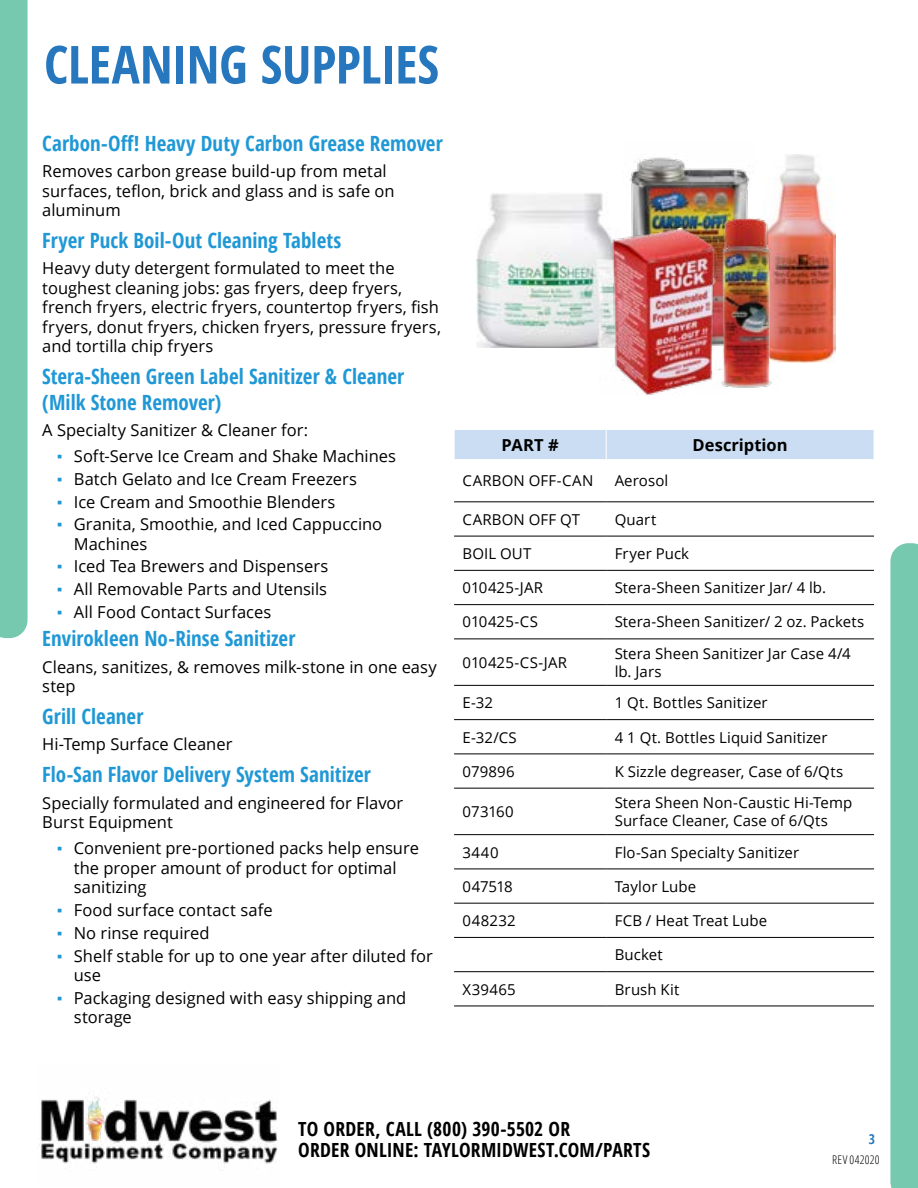
<style>
.page{position:relative;width:918px;height:1188px;background:#fff}
.page>*{position:absolute;margin:0;border:0;box-sizing:border-box;transform-origin:0 0}
.t1{font:700 52.5px "Open Sans Condensed";letter-spacing:-.01em;color:#2677bd}
.t2{font:700 21px/25.2px "Open Sans Condensed";letter-spacing:.005em;color:#2098d5}
.t3{font:700 19.5px/21px "Open Sans Condensed";letter-spacing:.01em;color:#000}
.t4{font:16.5px/19.5px "Open Sans";color:#000}
.t5{font:700 16.5px "Open Sans";color:#000}
.t6{font:15px/18px "Open Sans";letter-spacing:.005em;color:#000}
.t7{font:700 13.5px "Open Sans Condensed";color:#2677bd}
.t8{font:300 12px "Open Sans Condensed";letter-spacing:.02em;color:#000}
.s1{font-family:"Tahoma";color:#2098d5}
</style>
<div class="page">
<img style="left:39px;top:1097px;width:239px;height:67px">
<div style="left:0;top:0;width:28px;height:638px;background:#76c8af"></div>
<svg style="left:890px;top:543px;width:28px;height:645px;background:#7fcbb4"></svg>
<hr style="left:454px;top:502px;width:152px;height:1px;background:#000">
<hr style="left:606px;top:502px;width:268px;height:1px;background:#000">
<hr style="left:454px;top:536px;width:152px;height:1px;background:#000">
<hr style="left:606px;top:536px;width:268px;height:1px;background:#000">
<hr style="left:454px;top:570px;width:152px;height:1px;background:#000">
<hr style="left:606px;top:570px;width:268px;height:1px;background:#000">
<hr style="left:454px;top:604px;width:152px;height:1px;background:#000">
<hr style="left:606px;top:604px;width:268px;height:1px;background:#000">
<hr style="left:454px;top:639px;width:152px;height:1px;background:#000">
<hr style="left:606px;top:639px;width:268px;height:1px;background:#000">
<hr style="left:454px;top:685px;width:152px;height:1px;background:#000">
<hr style="left:606px;top:685px;width:268px;height:1px;background:#000">
<hr style="left:454px;top:719px;width:152px;height:1px;background:#000">
<hr style="left:606px;top:719px;width:268px;height:1px;background:#000">
<hr style="left:454px;top:754px;width:152px;height:1px;background:#000">
<hr style="left:606px;top:754px;width:268px;height:1px;background:#000">
<hr style="left:454px;top:788px;width:152px;height:1px;background:#000">
<hr style="left:606px;top:788px;width:268px;height:1px;background:#000">
<div style="left:454px;top:430px;width:420px;height:29px;background:#caddf2"></div>
<hr style="left:454px;top:834px;width:152px;height:1px;background:#000">
<hr style="left:606px;top:834px;width:268px;height:1px;background:#000">
<hr style="left:454px;top:869px;width:152px;height:1px;background:#000">
<hr style="left:606px;top:869px;width:268px;height:1px;background:#000">
<hr style="left:454px;top:903px;width:152px;height:1px;background:#000">
<hr style="left:606px;top:903px;width:268px;height:1px;background:#000">
<hr style="left:454px;top:937px;width:152px;height:1px;background:#000">
<hr style="left:606px;top:937px;width:268px;height:1px;background:#000">
<hr style="left:454px;top:971px;width:152px;height:1px;background:#000">
<hr style="left:606px;top:971px;width:268px;height:1px;background:#000">
<hr style="left:454px;top:1006px;width:152px;height:1px;background:#000">
<hr style="left:606px;top:1006px;width:268px;height:1px;background:#000">
<img style="left:476px;top:193px;width:129px;height:154px">
<img style="left:775px;top:155px;width:60px;height:207px">
<img style="left:630px;top:157px;width:120px;height:72px">
<img style="left:599px;top:229px;width:83px;height:167px">
<img style="left:673px;top:216px;width:107px;height:171px">
<h1 class="t1" style="left:44px;top:28px;width:397px">CLEANING SUPPLIES</h1>
<p class="t2" style="left:42px;top:130px;width:402px">Carbon-Off! Heavy Duty Carbon Grease Remover</p>
<p class="t4" style="left:42px;top:161px;width:354px">Removes carbon grease build-up from metal surfaces, teflon, brick and glass and is safe on aluminum</p>
<p class="t2" style="left:42px;top:227px;width:300px">Fryer Puck Boil-Out Cleaning Tablets</p>
<p class="t4" style="left:42px;top:258px;width:400px">Heavy duty detergent formulated to meet the toughest cleaning jobs: gas fryers, deep fryers, french fryers, electric fryers, countertop fryers, fish fryers, donut fryers, chicken fryers, pressure fryers, and tortilla chip fryers</p>
<p class="t2" style="left:42px;top:364px;width:364px">Stera-Sheen Green Label Sanitizer &amp; Cleaner (Milk Stone Remover)</p>
<p class="t4" style="left:42px;top:420px;width:267px">A Specialty Sanitizer &amp; Cleaner for:</p>
<p class="t4" style="left:57px;top:446px;width:341px"><span class="s1">▪</span> Soft-Serve Ice Cream and Shake Machines</p>
<p class="t4" style="left:57px;top:469px;width:302px"><span class="s1">▪</span> Batch Gelato and Ice Cream Freezers</p>
<p class="t4" style="left:57px;top:491px;width:280px"><span class="s1">▪</span> Ice Cream and Smoothie Blenders</p>
<p class="t4" style="left:74px;top:514px;width:310px;text-indent:-17px"><span class="s1">▪</span> Granita, Smoothie, and Iced Cappuccino<br>Machines</p>
<p class="t4" style="left:57px;top:556px;width:273px"><span class="s1">▪</span> Iced Tea Brewers and Dispensers</p>
<p class="t4" style="left:57px;top:579px;width:272px"><span class="s1">▪</span> All Removable Parts and Utensils</p>
<p class="t4" style="left:57px;top:602px;width:216px"><span class="s1">▪</span> All Food Contact Surfaces</p>
<p class="t2" style="left:42px;top:626px;width:255px">Envirokleen No-Rinse Sanitizer</p>
<p class="t4" style="left:42px;top:657px;width:396px">Cleans, sanitizes, &amp; removes milk-stone in one easy step</p>
<p class="t2" style="left:42px;top:703px;width:103px">Grill Cleaner</p>
<p class="t4" style="left:42px;top:734px;width:192px">Hi-Temp Surface Cleaner</p>
<p class="t2" style="left:42px;top:762px;width:330px">Flo-San Flavor Delivery System Sanitizer</p>
<p class="t4" style="left:42px;top:792px;width:363px">Specially formulated and engineered for Flavor<br>Burst Equipment</p>
<p class="t4" style="left:74px;top:838px;width:347px;text-indent:-17px"><span class="s1">▪</span> Convenient pre-portioned packs help ensure the proper amount of product for optimal sanitizing</p>
<p class="t4" style="left:57px;top:900px;width:217px"><span class="s1">▪</span> Food surface contact safe</p>
<p class="t4" style="left:57px;top:923px;width:154px"><span class="s1">▪</span> No rinse required</p>
<p class="t4" style="left:74px;top:945px;width:360px;text-indent:-17px"><span class="s1">▪</span> Shelf stable for up to one year after diluted for use</p>
<p class="t4" style="left:74px;top:988px;width:334px;text-indent:-17px"><span class="s1">▪</span> Packaging designed with easy shipping and storage</p>
<p class="t5" style="left:502px;top:433px;width:59px">PART #</p>
<p class="t5" style="left:693px;top:433px;width:97px">Description</p>
<p class="t6" style="left:463px;top:471px;width:132px">CARBON OFF-CAN</p>
<p class="t6" style="left:615px;top:471px;width:55px">Aerosol</p>
<p class="t6" style="left:463px;top:510px;width:119px">CARBON OFF QT</p>
<p class="t6" style="left:615px;top:510px;width:43px">Quart</p>
<p class="t6" style="left:463px;top:544px;width:70px">BOIL OUT</p>
<p class="t6" style="left:615px;top:544px;width:76px">Fryer Puck</p>
<p class="t6" style="left:463px;top:578px;width:82px">010425-JAR</p>
<p class="t6" style="left:615px;top:578px;width:213px">Stera-Sheen Sanitizer Jar/ 4 lb.</p>
<p class="t6" style="left:463px;top:613px;width:77px">010425-CS</p>
<p class="t6" style="left:615px;top:613px;width:251px">Stera-Sheen Sanitizer/ 2 oz. Packets</p>
<p class="t6" style="left:463px;top:653px;width:106px">010425-CS-JAR</p>
<p class="t6" style="left:615px;top:644px;width:238px">Stera Sheen Sanitizer Jar Case 4/4 lb. Jars</p>
<p class="t6" style="left:463px;top:693px;width:32px">E-32</p>
<p class="t6" style="left:615px;top:693px;width:155px">1 Qt. Bottles Sanitizer</p>
<p class="t6" style="left:463px;top:728px;width:56px">E-32/CS</p>
<p class="t6" style="left:615px;top:728px;width:214px">4 1 Qt. Bottles Liquid Sanitizer</p>
<p class="t6" style="left:463px;top:762px;width:54px">079896</p>
<p class="t6" style="left:615px;top:762px;width:230px">K Sizzle degreaser, Case of 6/Qts</p>
<p class="t6" style="left:463px;top:802px;width:53px">073160</p>
<p class="t6" style="left:615px;top:793px;width:239px">Stera Sheen Non-Caustic Hi-Temp<br>Surface Cleaner, Case of 6/Qts</p>
<p class="t6" style="left:463px;top:843px;width:38px">3440</p>
<p class="t6" style="left:615px;top:843px;width:186px">Flo-San Specialty Sanitizer</p>
<p class="t6" style="left:463px;top:877px;width:52px">047518</p>
<p class="t6" style="left:615px;top:877px;width:83px">Taylor Lube</p>
<p class="t6" style="left:463px;top:911px;width:54px">048232</p>
<p class="t6" style="left:615px;top:911px;width:154px">FCB / Heat Treat Lube</p>
<p class="t6" style="left:615px;top:945px;width:49px">Bucket</p>
<p class="t6" style="left:463px;top:980px;width:55px">X39465</p>
<p class="t6" style="left:615px;top:980px;width:66px">Brush Kit</p>
<p class="t3" style="left:298px;top:1118px;width:353px">TO ORDER, CALL (800) 390-5502 OR<br>ORDER ONLINE: TAYLORMIDWEST.COM/PARTS</p>
<p class="t7" style="left:869px;top:1130px;width:8px">3</p>
<p class="t8" style="left:832px;top:1152px;width:49px">REV 042020</p>
</div>
